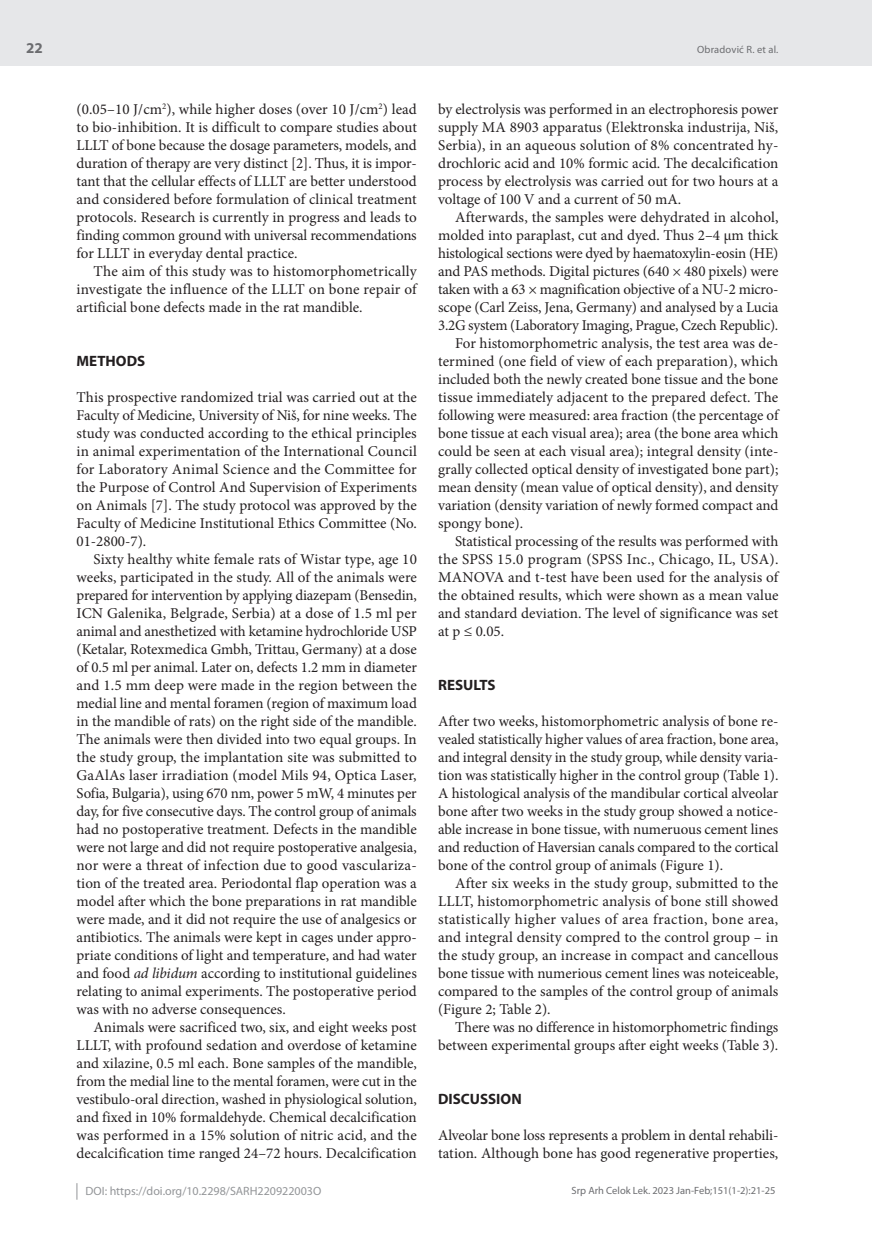
<style>
.page{position:relative;width:872px;height:1234px;background:#fff}
.page>*{position:absolute;margin:0;border:0;box-sizing:border-box;transform-origin:0 0}
.t1{font:15px/18px "Minion Pro";color:#231f20;text-align:justify}
.t2{font:15px "Minion Pro";letter-spacing:.02em;color:#231f20}
.t3{font:700 15px "Myriad Pro";color:#231f20}
.t4{font:700 15px "Myriad Pro";color:#6c6d70}
.t5{font:12px "Myriad Pro";color:#939598}
.t6{font:10.5px "Myriad Pro";color:#6c6d70}
.s1{font-style:italic}
</style>
<div class="page">
<div style="left:0;top:0;width:872px;height:66px;background:#e6e7e9"></div>
<svg style="left:77px;top:1183px;width:1px;height:16px"></svg>
<p class="t4" style="left:26px;top:38px;width:18px">22</p>
<p class="t1" style="left:77px;top:100px;width:342px">(0.05–10 J/cm<sup>2</sup>), while higher doses (over 10 J/cm<sup>2</sup>) lead to bio-inhibition. It is difficult to compare studies about LLLT of bone because the dosage parameters, models, and duration of therapy are very distinct [2]. Thus, it is impor&shy;tant that the cellular effects of LLLT are better understood and considered before formulation of clinical treatment protocols. Research is currently in progress and leads to finding common ground with universal recommendations for LLLT in everyday dental practice.</p>
<p class="t1" style="left:77px;top:262px;width:342px;text-indent:17px">The aim of this study was to histomorphometrically investigate the influence of the LLLT on bone repair of artificial bone defects made in the rat mandible.</p>
<p class="t3" style="left:77px;top:351px;width:70px">METHODS</p>
<p class="t1" style="left:77px;top:388px;width:342px">This prospective randomized trial was carried out at the Faculty of Medicine, University of Niš, for nine weeks. The study was conducted according to the ethical principles in animal experimentation of the International Council for Laboratory Animal Science and the Committee for the Purpose of Control And Supervision of Experiments on Animals [7]. The study protocol was approved by the Faculty of Medicine Institutional Ethics Committee (No.<br>01-2800-7).</p>
<p class="t1" style="left:77px;top:550px;width:342px;text-indent:17px">Sixty healthy white female rats of Wistar type, age 10 weeks, participated in the study. All of the animals were prepared for intervention by applying diazepam (Bensedin, ICN Galenika, Belgrade, Serbia) at a dose of 1.5 ml per animal and anesthetized with ketamine hydrochloride USP (Ketalar, Rotexmedica Gmbh, Trittau, Germany) at a dose of 0.5 ml per animal. Later on, defects 1.2 mm in diameter and 1.5 mm deep were made in the region between the medial line and mental foramen (region of maximum load in the mandible of rats) on the right side of the mandible.<br>The animals were then divided into two equal groups. In the study group, the implantation site was submitted to GaAlAs laser irradiation (model Mils 94, Optica Laser, Sofia, Bulgaria), using 670 nm, power 5 mW, 4 minutes per day, for five consecutive days. The control group of animals had no postoperative treatment. Defects in the mandible were not large and did not require postoperative analgesia, nor were a threat of infection due to good vasculariza&shy;tion of the treated area. Periodontal flap operation was a model after which the bone preparations in rat mandible were made, and it did not require the use of analgesics or antibiotics. The animals were kept in cages under appro&shy;priate conditions of light and temperature, and had water and food <span class="s1">ad libidum</span> according to institutional guidelines relating to animal experiments. The postoperative period was with no adverse consequences.</p>
<p class="t1" style="left:77px;top:1018px;width:342px;text-indent:17px">Animals were sacrificed two, six, and eight weeks post LLLT, with profound sedation and overdose of ketamine and xilazine, 0.5 ml each. Bone samples of the mandible, from the medial line to the mental foramen, were cut in the vestibulo-oral direction, washed in physiological solution, and fixed in 10% formaldehyde. Chemical decalcification was performed in a 15% solution of nitric acid, and the decalcification time ranged 24–72 hours. Decalcification</p>
<p class="t6" style="left:697px;top:43px;width:83px">Obradović R. et al.</p>
<p class="t1" style="left:438px;top:100px;width:342px">by electrolysis was performed in an electrophoresis power supply MA 8903 apparatus (Elektronska industrija, Niš, Serbia), in an aqueous solution of 8% concentrated hy&shy;drochloric acid and 10% formic acid. The decalcification process by electrolysis was carried out for two hours at a voltage of 100 V and a current of 50 mA.</p>
<p class="t1" style="left:455px;top:208px;width:325px">Afterwards, the samples were dehydrated in alcohol,</p>
<p class="t1" style="left:438px;top:226px;width:342px">molded into paraplast, cut and dyed. Thus 2–4 µm thick</p>
<p class="t1" style="left:438px;top:244px;width:342px">histological sections were dyed by haematoxylin-eosin (HE)</p>
<p class="t1" style="left:438px;top:262px;width:342px">and PAS methods. Digital pictures (640 × 480 pixels) were</p>
<p class="t1" style="left:438px;top:280px;width:342px">taken with a 63 × magnification objective of a NU-2 micro-</p>
<p class="t1" style="left:438px;top:298px;width:342px">scope (Carl Zeiss, Jena, Germany) and analysed by a Lucia</p>
<p class="t1" style="left:438px;top:316px;width:342px">3.2G system (Laboratory Imaging, Prague, Czech Republic).</p>
<p class="t1" style="left:455px;top:334px;width:325px">For histomorphometric analysis, the test area was de-</p>
<p class="t1" style="left:438px;top:352px;width:342px">termined (one field of view of each preparation), which</p>
<p class="t1" style="left:438px;top:370px;width:342px">included both the newly created bone tissue and the bone</p>
<p class="t1" style="left:438px;top:388px;width:342px">tissue immediately adjacent to the prepared defect. The</p>
<p class="t1" style="left:438px;top:406px;width:342px">following were measured: area fraction (the percentage of</p>
<p class="t1" style="left:438px;top:424px;width:342px">bone tissue at each visual area); area (the bone area which</p>
<p class="t1" style="left:438px;top:442px;width:342px">could be seen at each visual area); integral density (inte-</p>
<p class="t1" style="left:438px;top:460px;width:342px">grally collected optical density of investigated bone part);</p>
<p class="t1" style="left:438px;top:478px;width:342px">mean density (mean value of optical density), and density</p>
<p class="t1" style="left:438px;top:496px;width:342px">variation (density variation of newly formed compact and</p>
<p class="t1" style="left:438px;top:514px;width:87px">spongy bone).</p>
<p class="t1" style="left:455px;top:532px;width:325px">Statistical processing of the results was performed with</p>
<p class="t2" style="left:438px;top:549px;width:342px">the SPSS 15.0 program (SPSS Inc., Chicago, IL, USA).</p>
<p class="t1" style="left:438px;top:568px;width:342px">MANOVA and t-test have been used for the analysis of</p>
<p class="t1" style="left:438px;top:586px;width:342px">the obtained results, which were shown as a mean value</p>
<p class="t1" style="left:438px;top:604px;width:342px">and standard deviation. The level of significance was set</p>
<p class="t1" style="left:438px;top:622px;width:68px">at p ≤ 0.05.</p>
<p class="t3" style="left:438px;top:675px;width:59px">RESULTS</p>
<p class="t1" style="left:438px;top:712px;width:342px">After two weeks, histomorphometric analysis of bone re&shy;vealed statistically higher values of area fraction, bone area, and integral density in the study group, while density varia&shy;tion was statistically higher in the control group (Table 1).<br>A histological analysis of the mandibular cortical alveolar bone after two weeks in the study group showed a notice&shy;able increase in bone tissue, with numeruous cement lines and reduction of Haversian canals compared to the cortical bone of the control group of animals (Figure 1).</p>
<p class="t1" style="left:438px;top:874px;width:342px;text-indent:17px">After six weeks in the study group, submitted to the LLLT, histomorphometric analysis of bone still showed statistically higher values of area fraction, bone area, and integral density compred to the control group – in the study group, an increase in compact and cancellous bone tissue with numerious cement lines was noteiceable, compared to the samples of the control group of animals (Figure 2; Table 2).</p>
<p class="t1" style="left:438px;top:1018px;width:342px;text-align:right">There was no difference in histomorphometric findings between experimental groups after eight weeks (Table 3).</p>
<p class="t3" style="left:438px;top:1089px;width:85px">DISCUSSION</p>
<p class="t1" style="left:438px;top:1126px;width:342px">Alveolar bone loss represents a problem in dental rehabili&shy;tation. Although bone has good regenerative properties,</p>
<p class="t5" style="left:86px;top:1183px;width:237px">DOI: https://doi.org/10.2298/SARH220922003O</p>
<p class="t6" style="left:571px;top:1184px;width:205px">Srp Arh Celok Lek. 2023 Jan-Feb;151(1-2):21-25</p>
</div>
